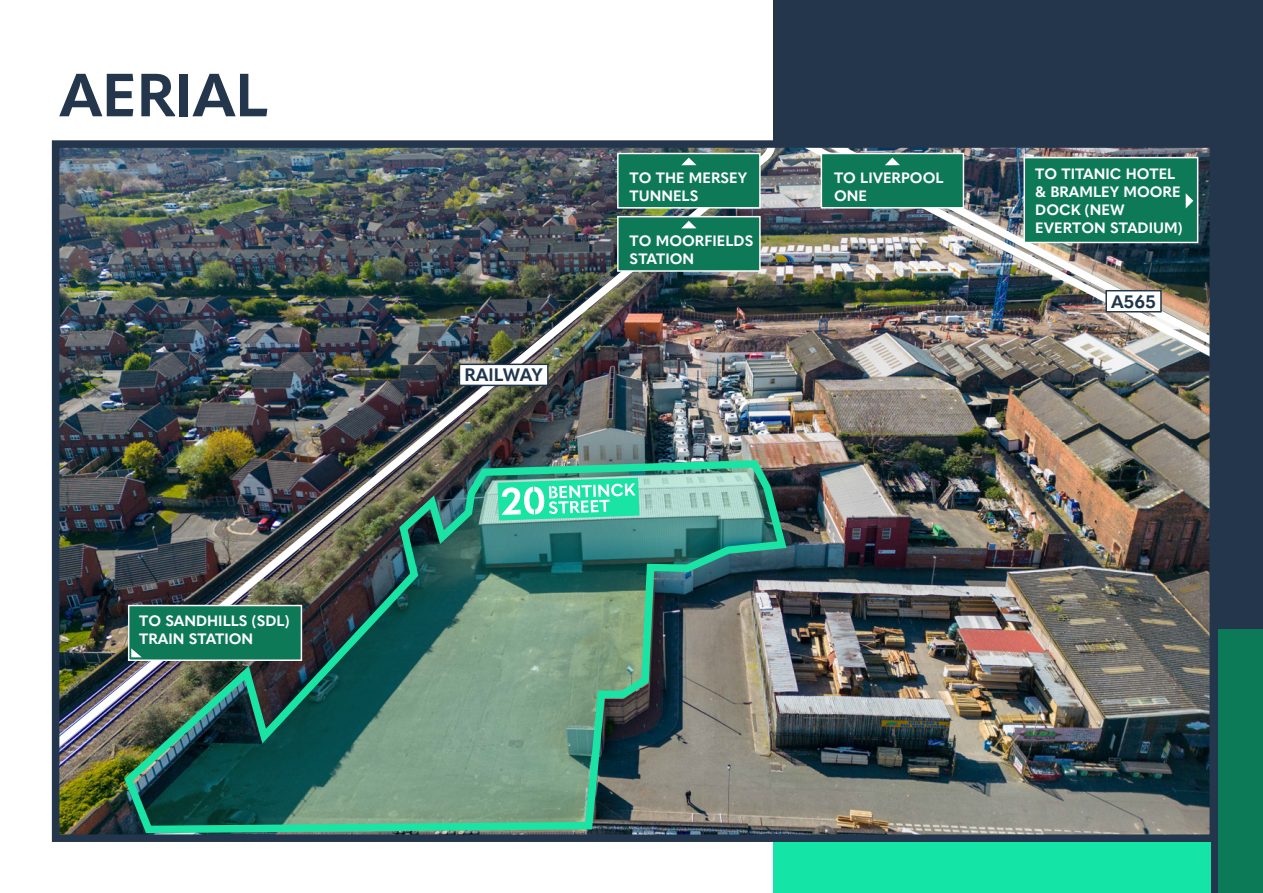
<style>
.page{position:relative;width:1263px;height:893px;background:#24364b}
.page>*{position:absolute;margin:0;border:0;box-sizing:border-box;transform-origin:0 0}
.t1{font:700 60px "Quasimoda";color:#24364b}
.t2{font:700 17.85px "Quasimoda";color:#1f364d}
.t3{font:700 14.85px/17.9px "Quasimoda";color:#fff}
</style>
<div class="page">
<div style="left:772px;top:631px;width:439px;height:262px;background:#14e5a6"></div>
<div style="left:0;top:0;width:772px;height:893px;background:#fff"></div>
<div style="left:1218px;top:630px;width:45px;height:263px;background:#0c7957"></div>
<img style="left:61px;top:149px;width:1147px;height:684px">
<img style="left:61px;top:149px;width:723px;height:625px">
<img style="left:120px;top:456px;width:671px;height:377px">
<img style="left:794px;top:149px;width:414px;height:223px">
<img style="left:804px;top:149px;width:404px;height:209px">
<div style="left:1106px;top:291px;width:55px;height:21px;background:#fff"></div>
<div style="left:1105px;top:290px;width:57px;height:22px;border:1px solid #1f364d"></div>
<div style="left:459px;top:364px;width:89px;height:21px;background:#fff"></div>
<div style="left:459px;top:364px;width:90px;height:22px;border:1px solid #1f364d"></div>
<svg style="left:127px;top:604px;width:176px;height:58px;background:#208061"></svg>
<svg style="left:497px;top:478px;width:142px;height:43px"></svg>
<svg style="left:616px;top:152px;width:145px;height:57px;background:#228263"></svg>
<svg style="left:616px;top:215px;width:145px;height:57px;background:#228263"></svg>
<svg style="left:820px;top:152px;width:145px;height:57px;background:#238364"></svg>
<svg style="left:1023px;top:156px;width:176px;height:88px;background:#1b7f5f"></svg>
<div style="left:52px;top:140px;width:1165px;height:702px;border:8px solid #24364b"></div>
<p class="t1" style="left:60px;top:49px;width:210px">AERIAL</p>
<p class="t3" style="left:139px;top:611px;width:152px">TO SANDHILLS (SDL)<br>TRAIN STATION</p>
<p class="t2" style="left:464px;top:361px;width:80px">RAILWAY</p>
<p class="t3" style="left:630px;top:168px;width:119px">TO THE MERSEY<br>TUNNELS</p>
<p class="t3" style="left:1035px;top:164px;width:149px">TO TITANIC HOTEL &amp; BRAMLEY MOORE<br>DOCK (NEW<br>EVERTON STADIUM)</p>
<p class="t3" style="left:834px;top:168px;width:111px">TO LIVERPOOL<br>ONE</p>
<p class="t3" style="left:630px;top:230px;width:125px">TO MOORFIELDS<br>STATION</p>
<p class="t2" style="left:1111px;top:287px;width:46px">A565</p>
</div>
